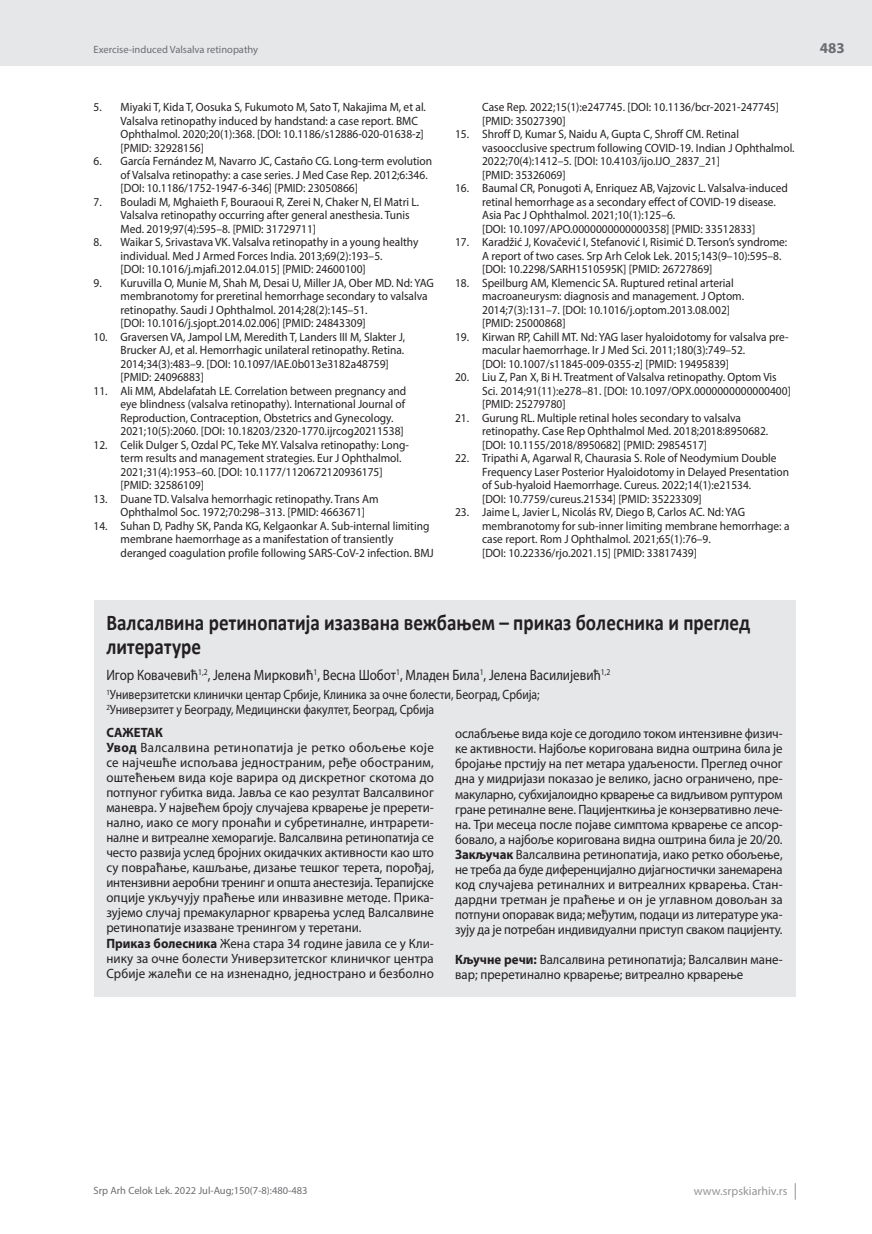
<style>
.page{position:relative;width:872px;height:1234px;background:#fff}
.page>*{position:absolute;margin:0;border:0;box-sizing:border-box;transform-origin:0 0}
.t1{font:700 22.5px/24px "Calibri";color:#231f20;scale:.85 1}
.t2{font:15px "Myriad Pro";color:#231f20;scale:.87 1}
.t3{font:700 15px "Myriad Pro";color:#6c6d70}
.t4{font:13.5px/15px "Myriad Pro";color:#231f20;scale:.96 1}
.t5{font:13.5px/15px "Myriad Pro";color:#231f20;text-align:justify;scale:.94 1}
.t6{font:13.5px/15px "Myriad Pro";color:#231f20;scale:.87 1}
.t7{font:13.5px/15px "Myriad Pro";color:#231f20;scale:.95 1}
.t8{font:12px/13.5px "Myriad Pro";color:#231f20;scale:.95 1}
.t9{font:12px "Myriad Pro";color:#939598}
.t10{font:10.5px "Myriad Pro";color:#6c6d70}
.s1{font-weight:700}
</style>
<div class="page">
<div style="left:0;top:0;width:872px;height:66px;background:#e6e7e9"></div>
<svg style="left:795px;top:1183px;width:1px;height:16px"></svg>
<div style="left:94px;top:600px;width:701px;height:396px;background:#e6e7e9"></div>
<p class="t10" style="left:94px;top:43px;width:166px">Exercise-induced Valsalva retinopathy</p>
<p class="t8" style="left:121px;top:100px;width:323px;text-indent:-27px">5. Miyaki T, Kida T, Oosuka S, Fukumoto M, Sato T, Nakajima M, et al.<br>Valsalva retinopathy induced by handstand: a case report. BMC Ophthalmol. 2020;20(1):368. [DOI: 10.1186/s12886-020-01638-z] [PMID: 32928156]</p>
<p class="t8" style="left:121px;top:154px;width:329px;text-indent:-27px">6. García Fernández M, Navarro JC, Castaño CG. Long-term evolution of Valsalva retinopathy: a case series. J Med Case Rep. 2012;6:346. [DOI: 10.1186/1752-1947-6-346] [PMID: 23050866]</p>
<p class="t8" style="left:121px;top:195px;width:316px;text-indent:-27px">7. Bouladi M, Mghaieth F, Bouraoui R, Zerei N, Chaker N, El Matri L.<br>Valsalva retinopathy occurring after general anesthesia. Tunis<br>Med. 2019;97(4):595–8. [PMID: 31729711]</p>
<p class="t8" style="left:121px;top:235px;width:315px;text-indent:-27px">8. Waikar S, Srivastava VK. Valsalva retinopathy in a young healthy individual. Med J Armed Forces India. 2013;69(2):193–5.<br>[DOI: 10.1016/j.mjafi.2012.04.015] [PMID: 24600100]</p>
<p class="t8" style="left:121px;top:276px;width:331px;text-indent:-27px">9. Kuruvilla O, Munie M, Shah M, Desai U, Miller JA, Ober MD. Nd: YAG membranotomy for preretinal hemorrhage secondary to valsalva retinopathy. Saudi J Ophthalmol. 2014;28(2):145–51.<br>[DOI: 10.1016/j.sjopt.2014.02.006] [PMID: 24843309]</p>
<p class="t8" style="left:121px;top:330px;width:301px;text-indent:-27px">10. Graversen VA, Jampol LM, Meredith T, Landers III M, Slakter J, Brucker AJ, et al. Hemorrhagic unilateral retinopathy. Retina.<br>2014;34(3):483–9. [DOI: 10.1097/IAE.0b013e3182a48759] [PMID: 24096883]</p>
<p class="t8" style="left:121px;top:384px;width:302px;text-indent:-27px">11. Ali MM, Abdelafatah LE. Correlation between pregnancy and eye blindness (valsalva retinopathy). International Journal of Reproduction, Contraception, Obstetrics and Gynecology.<br>2021;10(5):2060. [DOI: 10.18203/2320-1770.ijrcog20211538]</p>
<p class="t8" style="left:121px;top:438px;width:305px;text-indent:-27px">12. Celik Dulger S, Ozdal PC, Teke MY. Valsalva retinopathy: Long&shy;term results and management strategies. Eur J Ophthalmol.<br>2021;31(4):1953–60. [DOI: 10.1177/1120672120936175] [PMID: 32586109]</p>
<p class="t8" style="left:121px;top:492px;width:273px;text-indent:-27px">13. Duane TD. Valsalva hemorrhagic retinopathy. Trans Am<br>Ophthalmol Soc. 1972;70:298–313. [PMID: 4663671]</p>
<p class="t8" style="left:121px;top:519px;width:331px;text-indent:-27px">14. Suhan D, Padhy SK, Panda KG, Kelgaonkar A. Sub-internal limiting membrane haemorrhage as a manifestation of transiently deranged coagulation profile following SARS-CoV-2 infection. BMJ</p>
<p class="t8" style="left:482px;top:100px;width:314px">Case Rep. 2022;15(1):e247745. [DOI: 10.1136/bcr-2021-247745] [PMID: 35027390]</p>
<p class="t8" style="left:482px;top:127px;width:330px;text-indent:-27px">15. Shroff D, Kumar S, Naidu A, Gupta C, Shroff CM. Retinal vasoocclusive spectrum following COVID-19. Indian J Ophthalmol.<br>2022;70(4):1412–5. [DOI: 10.4103/ijo.IJO_2837_21]<br>[PMID: 35326069]</p>
<p class="t8" style="left:482px;top:181px;width:323px;text-indent:-27px">16. Baumal CR, Ponugoti A, Enriquez AB, Vajzovic L. Valsalva-induced retinal hemorrhage as a secondary effect of COVID-19 disease.<br>Asia Pac J Ophthalmol. 2021;10(1):125–6.<br>[DOI: 10.1097/APO.0000000000000358] [PMID: 33512833]</p>
<p class="t8" style="left:482px;top:235px;width:323px;text-indent:-27px">17. Karadžić J, Kovačević I, Stefanović I, Risimić D. Terson’s syndrome:<br>A report of two cases. Srp Arh Celok Lek. 2015;143(9–10):595–8. [DOI: 10.2298/SARH1510595K] [PMID: 26727869]</p>
<p class="t8" style="left:482px;top:276px;width:277px;text-indent:-27px">18. Speilburg AM, Klemencic SA. Ruptured retinal arterial macroaneurysm: diagnosis and management. J Optom.<br>2014;7(3):131–7. [DOI: 10.1016/j.optom.2013.08.002] [PMID: 25000868]</p>
<p class="t8" style="left:482px;top:330px;width:324px;text-indent:-27px">19. Kirwan RP, Cahill MT. Nd: YAG laser hyaloidotomy for valsalva pre&shy;macular haemorrhage. Ir J Med Sci. 2011;180(3):749–52.<br>[DOI: 10.1007/s11845-009-0355-z] [PMID: 19495839]</p>
<p class="t8" style="left:482px;top:370px;width:326px;text-indent:-27px">20. Liu Z, Pan X, Bi H. Treatment of Valsalva retinopathy. Optom Vis<br>Sci. 2014;91(11):e278–81. [DOI: 10.1097/OPX.0000000000000400] [PMID: 25279780]</p>
<p class="t8" style="left:482px;top:411px;width:303px;text-indent:-27px">21. Gurung RL. Multiple retinal holes secondary to valsalva retinopathy. Case Rep Ophthalmol Med. 2018;2018:8950682. [DOI: 10.1155/2018/8950682] [PMID: 29854517]</p>
<p class="t8" style="left:482px;top:451px;width:325px;text-indent:-27px">22. Tripathi A, Agarwal R, Chaurasia S. Role of Neodymium Double Frequency Laser Posterior Hyaloidotomy in Delayed Presentation of Sub-hyaloid Haemorrhage. Cureus. 2022;14(1):e21534.<br>[DOI: 10.7759/cureus.21534] [PMID: 35223309]</p>
<p class="t8" style="left:482px;top:505px;width:325px;text-indent:-27px">23. Jaime L, Javier L, Nicolás RV, Diego B, Carlos AC. Nd: YAG membranotomy for sub-inner limiting membrane hemorrhage: a case report. Rom J Ophthalmol. 2021;65(1):76–9.<br>[DOI: 10.22336/rjo.2021.15] [PMID: 33817439]</p>
<h1 class="t1" style="left:106px;top:609px;width:759px">Валсалвина ретинопатија изазвана вежбањем – приказ болесника и преглед литературе</h1>
<p class="t2" style="left:106px;top:665px;width:581px">Игор Ковачевић<sup>1,2</sup>, Јелена Мирковић<sup>1</sup>, Весна Шобот<sup>1</sup>, Младен Била<sup>1</sup>, Јелена Василијевић<sup>1,2</sup></p>
<p class="t6" style="left:106px;top:687px;width:499px"><sup>1</sup>Универзитетски клинички центар Србије, Клиника за очне болести, Београд, Србија;<br><sup>2</sup>Универзитет у Београду, Медицински факултет, Београд, Србија</p>
<p class="t4" style="left:106px;top:725px;width:343px"><span class="s1">САЖЕТАК<br>Увод</span> Валсалвина ретинопатија је ретко обољење које се најчешће испољава једностраним, ређе обостраним, оштећењем вида које варира од дискретног скотома до потпуног губитка вида. Јавља се као резултат Валсалвиног маневра. У највећем броју случајева крварење је пререти&shy;нално, иако се могу пронаћи и субретиналне, интрарети&shy;налне и витреалне хеморагије. Валсалвина ретинопатија се често развија услед бројних окидачких активности као што су повраћање, кашљање, дизање тешког терета, порођај, интензивни аеробни тренинг и општа анестезија. Терапијске опције укључују праћење или инвазивне методе. Прика&shy;зујемо случај премакуларног крварења услед Валсалвине ретинопатије изазване тренингом у теретани.<br><span class="s1">Приказ болесника</span> Жена стара 34 године јавила се у Кли&shy;нику за очне болести Универзитетског клиничког центра Србије жалећи се на изненадно, једнострано и безболно</p>
<p class="t5" style="left:455px;top:726px;width:350px">ослабљење вида које се догодило током интензивне физич&shy;ке активности. Најбоље коригована видна оштрина била је бројање прстију на пет метара удаљености. Преглед очног дна у мидријази показао је велико, јасно ограничено, пре&shy;макуларно, субхијалоидно крварење са видљивом руптуром гране ретиналне вене. Пацијенткиња је конзервативно лече&shy;на. Три месеца после појаве симптома крварење се апсор&shy;бовало, а најбоље коригована видна оштрина била је 20/20.<br><span class="s1">Закључак</span> Валсалвина ретинопатија, иако ретко обољење, не треба да буде диференцијално дијагностички занемарена код случајева ретиналних и витреалних крварења. Стан&shy;дардни третман је праћење и он је углавном довољан за потпуни опоравак вида; међутим, подаци из литературе ука&shy;зују да је потребан индивидуални приступ сваком пацијенту.</p>
<p class="t7" style="left:455px;top:951px;width:346px"><span class="s1">Кључне речи:</span> Валсалвина ретинопатија; Валсалвин мане&shy;вар; преретинално крварење; витреално крварење</p>
<p class="t3" style="left:820px;top:38px;width:26px">483</p>
<p class="t10" style="left:94px;top:1184px;width:216px">Srp Arh Celok Lek. 2022 Jul-Aug;150(7-8):480-483</p>
<p class="t9" style="left:694px;top:1183px;width:95px">www.srpskiarhiv.rs</p>
</div>
